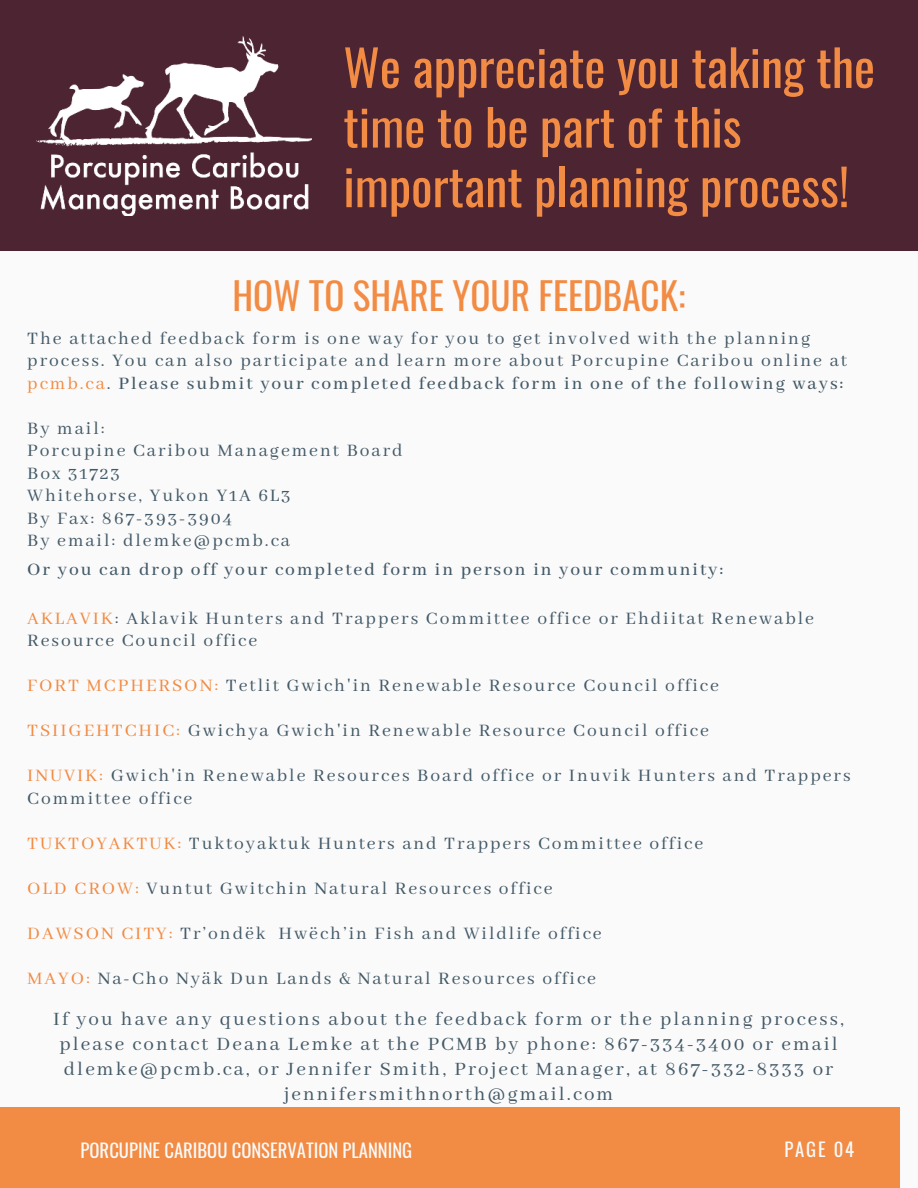
<style>
.page{position:relative;width:918px;height:1188px;background:#fafafa}
.page>*{position:absolute;margin:0;border:0;box-sizing:border-box;transform-origin:0 0}
.t1{font:50.1px/59.7px "Oswald";color:#f28b43}
.t2{font:37.2px "Oswald";color:#f28b43}
.t3{font:21px/24.8px "Abhaya Libre";letter-spacing:.1em;color:#435967;text-align:center}
.t4{font:19.5px/22.5px "Abhaya Libre";letter-spacing:.1em;color:#435967}
.t5{font:500 19.5px "Abhaya Libre";letter-spacing:.1em;color:#435967}
.t6{font:18.6px "Oswald";color:#fafafa}
.s1{color:#f28b43}
.s2{font-weight:500}
</style>
<div class="page">
<div style="left:0;top:0;width:918px;height:251px;background:#4c2432"></div>
<div style="left:0;top:1107px;width:900px;height:81px;background:#f28b43"></div>
<img style="left:36px;top:36px;width:276px;height:179px">
<h1 class="t1" style="left:343px;top:33px;width:533px">We appreciate you taking the time to be part of this important planning process!</h1>
<h2 class="t2" style="left:232px;top:263px;width:455px">HOW TO SHARE YOUR FEEDBACK:</h2>
<p class="t4" style="left:27px;top:328px;width:821px">The attached feedback form is one way for you to get involved with the planning process. You can also participate and learn more about Porcupine Caribou online at <span class="s1">pcmb.ca</span>. <span class="s2">Please submit your completed feedback form in one of the following ways:</span></p>
<p class="t4" style="left:27px;top:418px;width:377px">By mail:<br>Porcupine Caribou Management Board<br>Box 31723<br>Whitehorse, Yukon Y1A 6L3<br>By Fax: 867-393-3904<br>By email: dlemke@pcmb.ca</p>
<p class="t5" style="left:27px;top:559px;width:698px">Or you can drop off your completed form in person in your community:</p>
<p class="t4" style="left:27px;top:608px;width:788px"><span class="s1">AKLAVIK</span>: Aklavik Hunters and Trappers Committee office or Ehdiitat Renewable<br>Resource Council office</p>
<p class="t4" style="left:27px;top:675px;width:693px"><span class="s1">FORT MCPHERSON:</span> Tetlit Gwich'in Renewable Resource Council office</p>
<p class="t4" style="left:27px;top:720px;width:683px"><span class="s1">TSIIGEHTCHIC:</span> Gwichya Gwich'in Renewable Resource Council office</p>
<p class="t4" style="left:27px;top:765px;width:825px"><span class="s1">INUVIK:</span> Gwich'in Renewable Resources Board office or Inuvik Hunters and Trappers<br>Committee office</p>
<p class="t4" style="left:27px;top:833px;width:677px"><span class="s1">TUKTOYAKTUK:</span> Tuktoyaktuk Hunters and Trappers Committee office</p>
<p class="t4" style="left:27px;top:878px;width:527px"><span class="s1">OLD CROW:</span> Vuntut Gwitchin Natural Resources office</p>
<p class="t4" style="left:27px;top:923px;width:576px"><span class="s1">DAWSON CITY:</span> Tr’ondëk Hwëch’in Fish and Wildlife office</p>
<p class="t4" style="left:27px;top:968px;width:570px"><span class="s1">MAYO:</span> Na-Cho Nyäk Dun Lands &amp; Natural Resources office</p>
<p class="t3" style="left:53px;top:1008px;width:792px">If you have any questions about the feedback form or the planning process, please contact Deana Lemke at the PCMB by phone: 867-334-3400 or email dlemke@pcmb.ca, or Jennifer Smith, Project Manager, at 867-332-8333 or jennifersmithnorth@gmail.com</p>
<p class="t6" style="left:81px;top:1134px;width:333px">PORCUPINE CARIBOU CONSERVATION PLANNING</p>
<p class="t6" style="left:784px;top:1133px;width:71px">PAGE 04</p>
</div>
